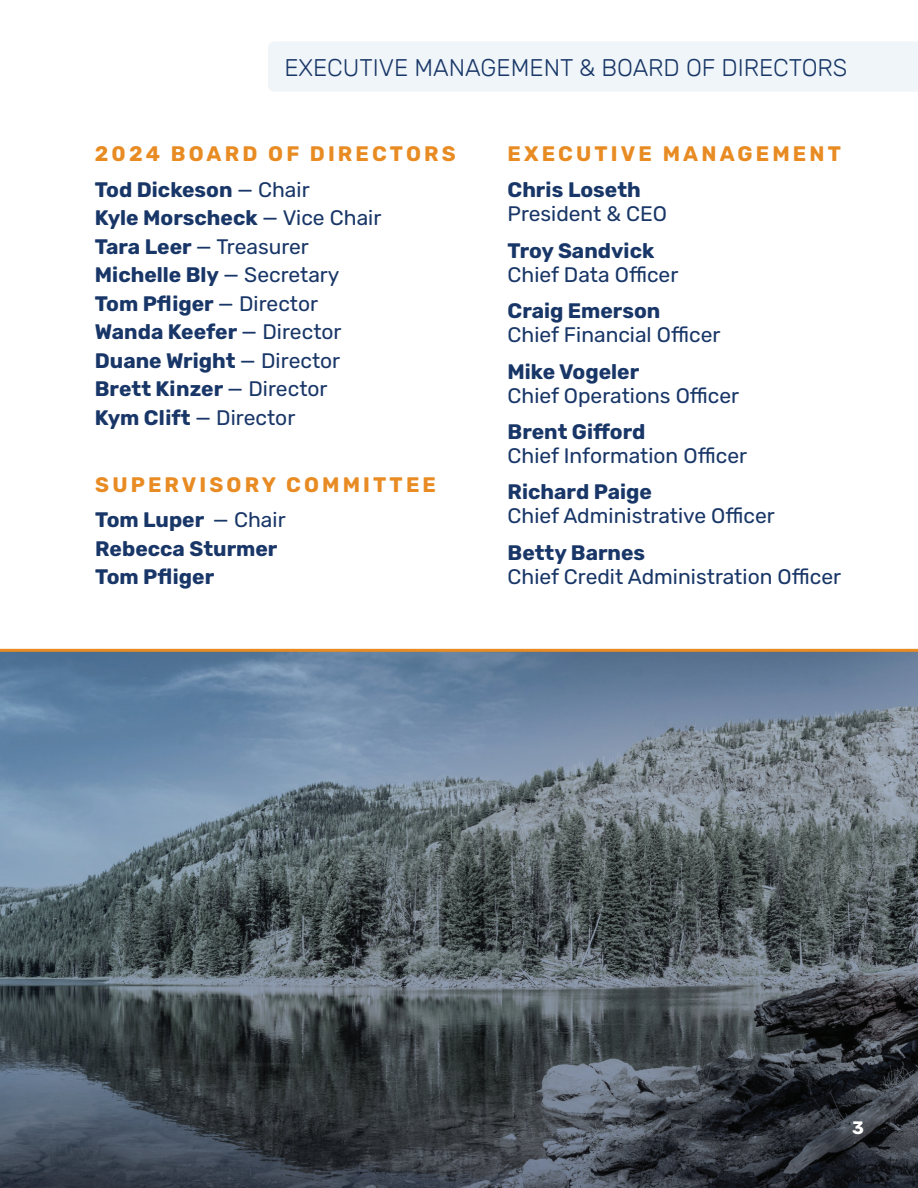
<style>
.page{position:relative;width:918px;height:1188px;background:#fff}
.page>*{position:absolute;margin:0;border:0;box-sizing:border-box;transform-origin:0 0}
.t1{font:300 24px "Rubik";color:#183667}
.t2{font:700 21px/28.5px "Rubik";color:#183667}
.t3{font:21px "Rubik";color:#183667}
.t4{font:700 21px/35.2px "Rubik";letter-spacing:.15em;color:#e88b23}
.t5{font:700 18px "Rubik";color:#fff}
.s1{color:#183667}
.s2{font-weight:400;color:#183667}
.s3{font-weight:400}
</style>
<div class="page">
<div style="left:268px;top:42px;width:650px;height:50px;background:#eff5f8"></div>
<img style="left:0;top:652px;width:918px;height:536px">
<hr style="left:0;top:649px;width:918px;height:3px;background:#e88b23">
<p class="t1" style="left:284px;top:55px;width:565px">EXECUTIVE MANAGEMENT &amp; BOARD OF DIRECTORS</p>
<p class="t4" style="left:95px;top:137px;width:362px">2024 BOARD OF DIRECTORS<br><span class="s1">Tod Dickeson</span> <span class="s2">— Chair</span></p>
<p class="t2" style="left:95px;top:204px;width:288px">Kyle Morscheck <span class="s3">— Vice Chair<br></span>Tara Leer <span class="s3">— Treasurer<br></span>Michelle Bly <span class="s3">— Secretary<br></span>Tom Pfliger <span class="s3">— Director<br></span>Wanda Keefer <span class="s3">— Director<br></span>Duane Wright <span class="s3">— Director<br></span>Brett Kinzer <span class="s3">— Director<br></span>Kym Clift <span class="s3">— Director</span></p>
<p class="t4" style="left:95px;top:467px;width:342px">SUPERVISORY COMMITTEE<br><span class="s1">Tom Luper</span> <span class="s2">— Chair</span></p>
<p class="t2" style="left:95px;top:535px;width:184px">Rebecca Sturmer<br>Tom Pfliger</p>
<p class="t4" style="left:508px;top:137px;width:335px">EXECUTIVE MANAGEMENT</p>
<p class="t2" style="left:508px;top:176px;width:135px">Chris Loseth</p>
<p class="t3" style="left:508px;top:202px;width:161px">President &amp; CEO</p>
<p class="t2" style="left:508px;top:237px;width:148px">Troy Sandvick</p>
<p class="t3" style="left:508px;top:263px;width:172px">Chief Data Officer</p>
<p class="t2" style="left:508px;top:297px;width:154px">Craig Emerson</p>
<p class="t3" style="left:508px;top:323px;width:214px">Chief Financial Officer</p>
<p class="t2" style="left:508px;top:358px;width:133px">Mike Vogeler</p>
<p class="t3" style="left:508px;top:384px;width:233px">Chief Operations Officer</p>
<p class="t2" style="left:508px;top:418px;width:139px">Brent Gifford</p>
<p class="t3" style="left:508px;top:444px;width:241px">Chief Information Officer</p>
<p class="t2" style="left:508px;top:479px;width:146px">Richard Paige</p>
<p class="t3" style="left:508px;top:504px;width:269px">Chief Administrative Officer</p>
<p class="t2" style="left:508px;top:539px;width:139px">Betty Barnes</p>
<p class="t3" style="left:508px;top:565px;width:335px">Chief Credit Administration Officer</p>
<p class="t5" style="left:852px;top:1117px;width:13px">3</p>
</div>
